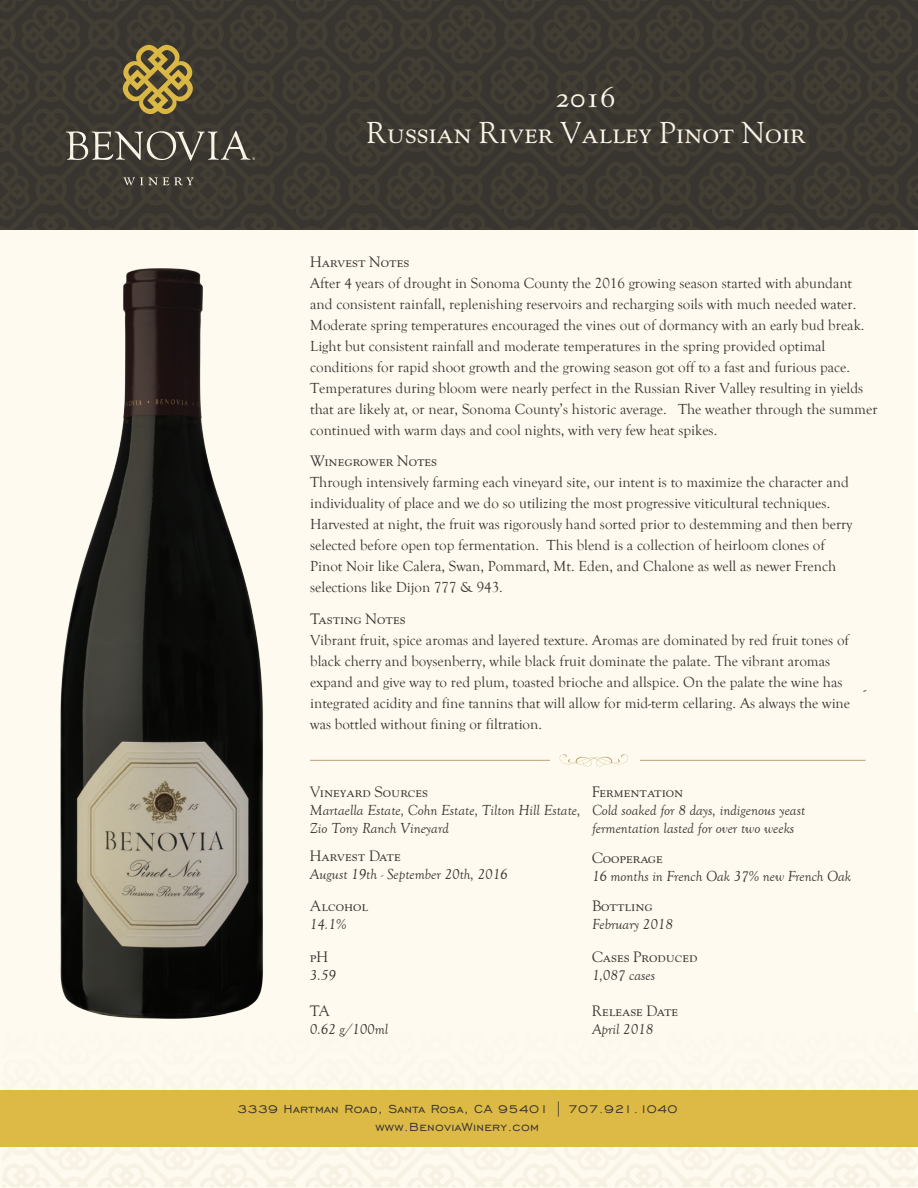
<style>
.page{position:relative;width:918px;height:1188px;background:#fff}
.page>*{position:absolute;margin:0;border:0;box-sizing:border-box;transform-origin:0 0}
.t1{font:30px/36px "Goudy SC";color:#fefaf0;text-align:center}
.t2{font:15px/21px "Goudy Old Style T";color:#383531}
.t3{font:italic 15px/18px "Goudy Old Style T";color:#383531}
.t4{font:15px "Goudy SC";color:#383531}
.t5{font:15px/18px "Engravers Gothic BT";letter-spacing:.02em;color:#383531;text-align:center}
</style>
<div class="page">
<div style="left:0;top:6px;width:914px;height:1182px;background:#fefaf0"></div>
<div style="left:0;top:1012px;width:918px;height:171px;background:#fefaf0"></div>
<hr style="left:310px;top:760px;width:240px;height:1px;background:#b8a079">
<svg style="left:560px;top:754px;width:68px;height:12px"></svg>
<hr style="left:640px;top:760px;width:225px;height:1px;background:#b8a079">
<div style="left:0;top:1090px;width:918px;height:56px;background:#ddba45"></div>
<div style="left:0;top:0;width:918px;height:230px;background:#3b3831"></div>
<img style="left:60px;top:268px;width:203px;height:751px">
<h1 class="t1" style="left:367px;top:78px;width:440px">2016<br>Russian River Valley Pinot Noir</h1>
<p class="t4" style="left:310px;top:253px;width:101px">Harvest Notes</p>
<p class="t2" style="left:310px;top:273px;width:569px">After 4 years of drought in Sonoma County the 2016 growing season started with abundant and consistent rainfall, replenishing reservoirs and recharging soils with much needed water.<br>Moderate spring temperatures encouraged the vines out of dormancy with an early bud break.<br>Light but consistent rainfall and moderate temperatures in the spring provided optimal conditions for rapid shoot growth and the growing season got off to a fast and furious pace.<br>Temperatures during bloom were nearly perfect in the Russian River Valley resulting in yields that are likely at, or near, Sonoma County’s historic average. The weather through the summer continued with warm days and cool nights, with very few heat spikes.</p>
<p class="t4" style="left:310px;top:452px;width:128px">Winegrower Notes</p>
<p class="t2" style="left:310px;top:472px;width:544px">Through intensively farming each vineyard site, our intent is to maximize the character and individuality of place and we do so utilizing the most progressive viticultural techniques.<br>Harvested at night, the fruit was rigorously hand sorted prior to destemming and then berry selected before open top fermentation. This blend is a collection of heirloom clones of Pinot Noir like Calera, Swan, Pommard, Mt. Eden, and Chalone as well as newer French selections like Dijon 777 &amp; 943.</p>
<p class="t4" style="left:310px;top:610px;width:97px">Tasting Notes</p>
<p class="t2" style="left:310px;top:630px;width:541px">Vibrant fruit, spice aromas and layered texture. Aromas are dominated by red fruit tones of black cherry and boysenberry, while black fruit dominate the palate. The vibrant aromas expand and give way to red plum, toasted brioche and allspice. On the palate the wine has integrated acidity and fine tannins that will allow for mid-term cellaring. As always the wine was bottled without fining or filtration.</p>
<p class="t2" style="left:864px;top:679px;width:4px">-</p>
<p class="t4" style="left:310px;top:783px;width:119px">Vineyard Sources</p>
<p class="t3" style="left:310px;top:801px;width:272px">Martaella Estate, Cohn Estate, Tilton Hill Estate,<br>Zio Tony Ranch Vineyard</p>
<p class="t4" style="left:310px;top:847px;width:92px">Harvest Date</p>
<p class="t3" style="left:310px;top:866px;width:199px">August 19th - September 20th, 2016</p>
<p class="t4" style="left:310px;top:897px;width:60px">Alcohol</p>
<p class="t3" style="left:310px;top:915px;width:38px">14.1%</p>
<p class="t4" style="left:310px;top:948px;width:20px">pH</p>
<p class="t3" style="left:310px;top:966px;width:27px">3.59</p>
<p class="t4" style="left:310px;top:1002px;width:22px">TA</p>
<p class="t3" style="left:310px;top:1020px;width:80px">0.62 g/100ml</p>
<p class="t4" style="left:592px;top:783px;width:93px">Fermentation</p>
<p class="t3" style="left:592px;top:801px;width:215px">Cold soaked for 8 days, indigenous yeast fermentation lasted for over two weeks</p>
<p class="t4" style="left:592px;top:849px;width:72px">Cooperage</p>
<p class="t3" style="left:592px;top:867px;width:261px">16 months in French Oak 37% new French Oak</p>
<p class="t4" style="left:592px;top:897px;width:62px">Bottling</p>
<p class="t3" style="left:592px;top:915px;width:82px">February 2018</p>
<p class="t4" style="left:592px;top:948px;width:107px">Cases Produced</p>
<p class="t3" style="left:592px;top:966px;width:65px">1,087 cases</p>
<p class="t4" style="left:592px;top:1002px;width:88px">Release Date</p>
<p class="t3" style="left:592px;top:1020px;width:63px">April 2018</p>
<p class="t5" style="left:237px;top:1099px;width:442px">3339 Hartman Road, Santa Rosa, CA 95401 | 707.921.1040 www.BenoviaWinery.com</p>
</div>
